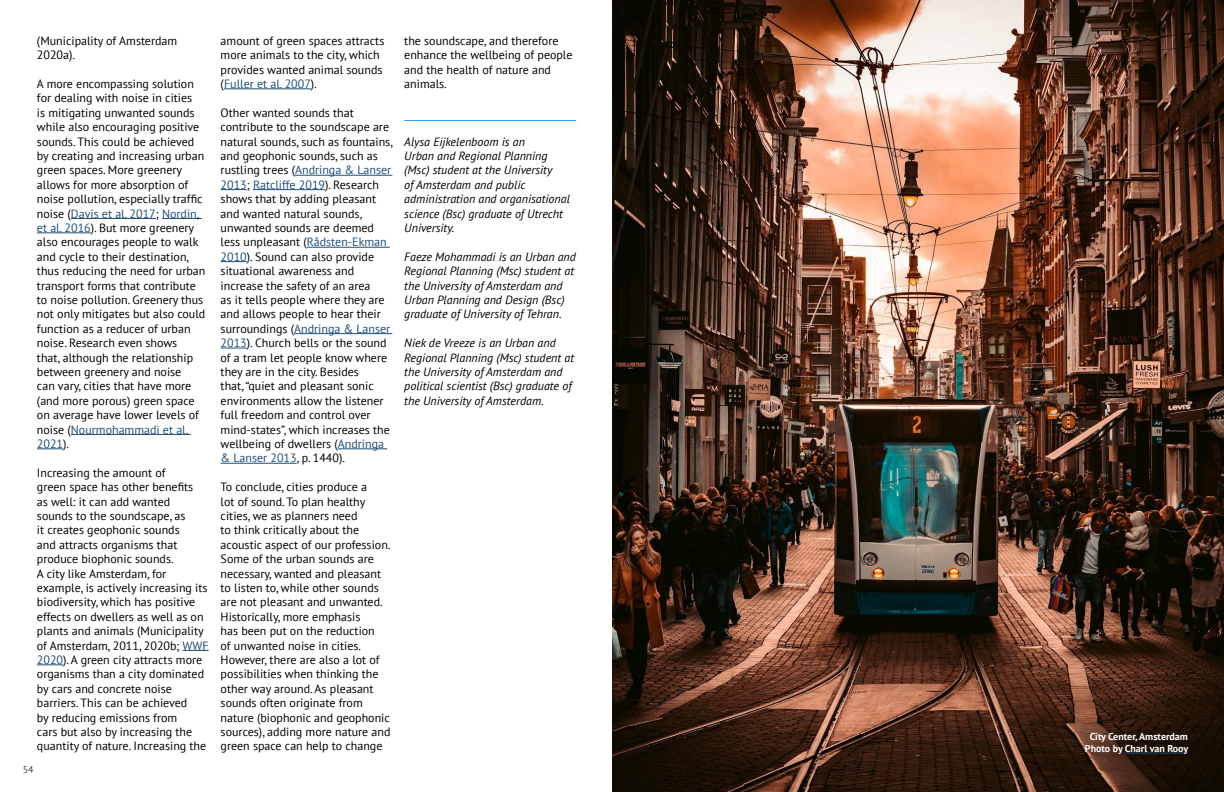
<style>
.page{position:relative;width:1224px;height:792px;background:#fff}
.page>*{position:absolute;margin:0;border:0;box-sizing:border-box;transform-origin:0 0}
.t1{font:12px/14.4px "PT Sans";color:#000}
.t2{font:italic 12px/14.4px "PT Sans";color:#000}
.t3{font:700 10px/12px "PT Sans";color:#fff;text-align:center}
.t4{font:10px "PT Sans";color:#434345}
.s1{color:#1f4e79}
</style>
<div class="page">
<img style="left:612px;top:0;width:612px;height:792px">
<hr style="left:1125px;top:753px;width:63px;height:1px;background:#1f4e79">
<hr style="left:71px;top:218px;width:85px;height:1px;background:#1f4e79">
<hr style="left:162px;top:218px;width:40px;height:1px;background:#1f4e79">
<hr style="left:37px;top:233px;width:54px;height:1px;background:#1f4e79">
<hr style="left:71px;top:434px;width:120px;height:1px;background:#1f4e79">
<svg style="left:37px;top:449px;width:26px;height:1px"></svg>
<svg style="left:183px;top:650px;width:26px;height:1px"></svg>
<svg style="left:37px;top:665px;width:26px;height:1px"></svg>
<hr style="left:224px;top:89px;width:87px;height:1px;background:#1f4e79">
<hr style="left:295px;top:175px;width:97px;height:1px;background:#1f4e79">
<svg style="left:221px;top:189px;width:26px;height:1px"></svg>
<hr style="left:253px;top:189px;width:72px;height:1px;background:#1f4e79">
<hr style="left:307px;top:247px;width:83px;height:1px;background:#1f4e79">
<svg style="left:221px;top:261px;width:26px;height:1px"></svg>
<hr style="left:294px;top:333px;width:98px;height:1px;background:#1f4e79">
<svg style="left:221px;top:348px;width:26px;height:1px"></svg>
<hr style="left:338px;top:449px;width:49px;height:1px;background:#1f4e79">
<hr style="left:221px;top:463px;width:76px;height:1px;background:#1f4e79">
<hr style="left:404px;top:120px;width:172px;height:1px;background:#39f">
<p class="t1" style="left:37px;top:33px;width:142px">(Municipality of Amsterdam<br>2020a).</p>
<p class="t1" style="left:37px;top:76px;width:170px">A more encompassing solution for dealing with noise in cities<br>is mitigating unwanted sounds while also encouraging positive sounds. This could be achieved by creating and increasing urban green spaces. More greenery allows for more absorption of noise pollution, especially traffic noise (<span class="s1">Davis et al. 2017</span>; <span class="s1">Nordin, et al. 2016</span>). But more greenery also encourages people to walk and cycle to their destination, thus reducing the need for urban transport forms that contribute to noise pollution. Greenery thus not only mitigates but also could function as a reducer of urban noise. Research even shows<br>that, although the relationship between greenery and noise<br>can vary, cities that have more (and more porous) green space on average have lower levels of noise (<span class="s1">Nourmohammadi et al.<br>2021</span>).</p>
<p class="t1" style="left:37px;top:465px;width:173px">Increasing the amount of<br>green space has other benefits<br>as well: it can add wanted sounds to the soundscape, as<br>it creates geophonic sounds<br>and attracts organisms that produce biophonic sounds.<br>A city like Amsterdam, for example, is actively increasing its biodiversity, which has positive effects on dwellers as well as on plants and animals (Municipality of Amsterdam, 2011, 2020b; <span class="s1">WWF<br>2020</span>). A green city attracts more organisms than a city dominated by cars and concrete noise barriers. This can be achieved<br>by reducing emissions from<br>cars but also by increasing the quantity of nature. Increasing the</p>
<p class="t4" style="left:23px;top:763px;width:12px">54</p>
<p class="t1" style="left:221px;top:33px;width:165px">amount of green spaces attracts more animals to the city, which provides wanted animal sounds (<span class="s1">Fuller et al. 2007</span>).</p>
<p class="t1" style="left:221px;top:105px;width:174px">Other wanted sounds that contribute to the soundscape are natural sounds, such as fountains, and geophonic sounds, such as rustling trees (<span class="s1">Andringa &amp; Lanser<br>2013</span>; <span class="s1">Ratcliffe 2019</span>). Research shows that by adding pleasant and wanted natural sounds, unwanted sounds are deemed less unpleasant (<span class="s1">Rådsten-Ekman<br>2010</span>). Sound can also provide situational awareness and increase the safety of an area<br>as it tells people where they are and allows people to hear their surroundings (<span class="s1">Andringa &amp; Lanser<br>2013</span>). Church bells or the sound of a tram let people know where they are in the city. Besides<br>that, “quiet and pleasant sonic environments allow the listener full freedom and control over mind-states”, which increases the wellbeing of dwellers (<span class="s1">Andringa &amp; Lanser 2013</span>, p. 1440).</p>
<p class="t1" style="left:221px;top:479px;width:171px">To conclude, cities produce a<br>lot of sound. To plan healthy cities, we as planners need<br>to think critically about the acoustic aspect of our profession.<br>Some of the urban sounds are necessary, wanted and pleasant to listen to, while other sounds are not pleasant and unwanted.<br>Historically, more emphasis<br>has been put on the reduction<br>of unwanted noise in cities.<br>However, there are also a lot of possibilities when thinking the other way around. As pleasant sounds often originate from nature (biophonic and geophonic sources), adding more nature and green space can help to change</p>
<p class="t1" style="left:404px;top:33px;width:170px">the soundscape, and therefore enhance the wellbeing of people and the health of nature and animals.</p>
<p class="t2" style="left:404px;top:134px;width:167px">Alysa Eijkelenboom is an<br>Urban and Regional Planning (Msc) student at the University<br>of Amsterdam and public administration and organisational science (Bsc) graduate of Utrecht<br>University.</p>
<p class="t2" style="left:404px;top:249px;width:173px">Faeze Mohammadi is an Urban and<br>Regional Planning (Msc) student at the University of Amsterdam and<br>Urban Planning and Design (Bsc) graduate of University of Tehran.</p>
<p class="t2" style="left:404px;top:336px;width:171px">Niek de Vreeze is an Urban and<br>Regional Planning (Msc) student at the University of Amsterdam and political scientist (Bsc) graduate of the University of Amsterdam.</p>
<p class="t3" style="left:1085px;top:731px;width:105px">City Center, Amsterdam<br>Photo by Charl van Rooy</p>
</div>
